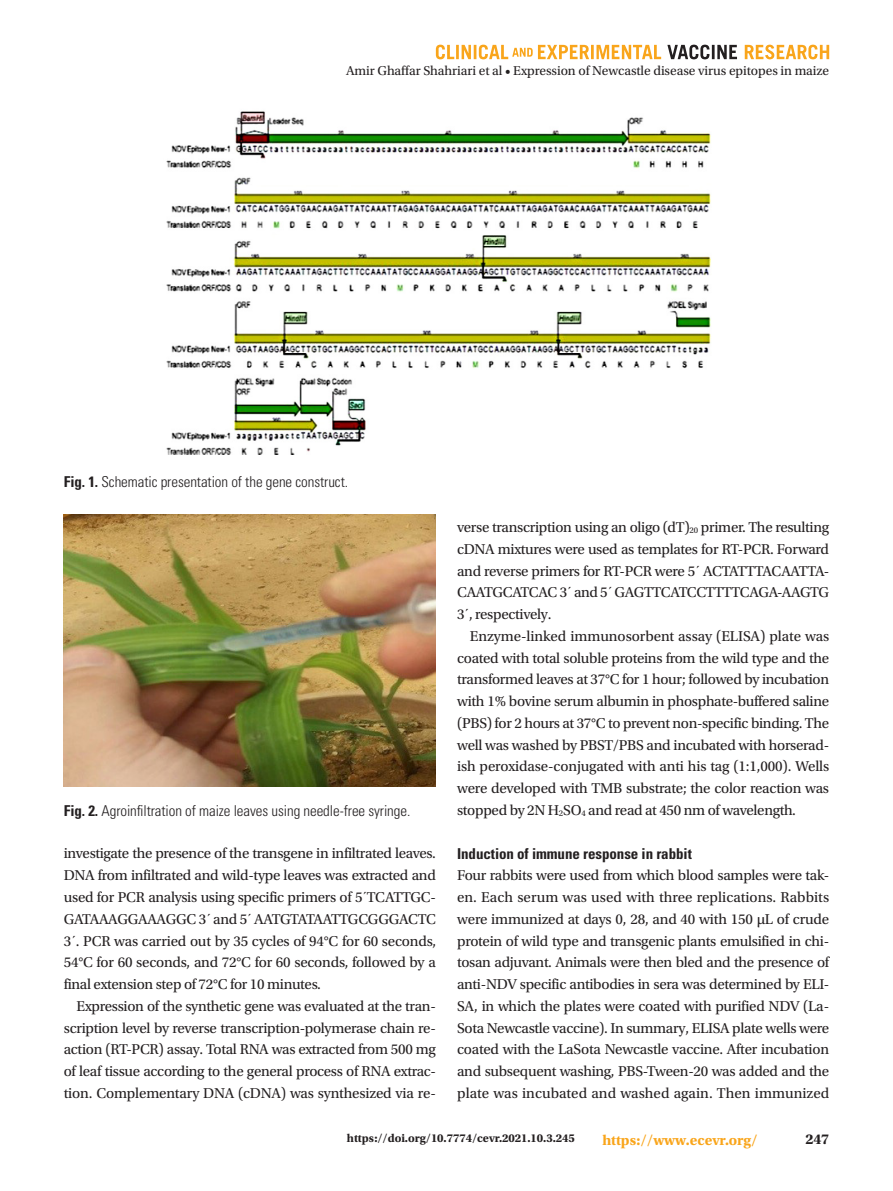
<style>
.page{position:relative;width:893px;height:1191px;background:#fff}
.page>*{position:absolute;margin:0;border:0;box-sizing:border-box;transform-origin:0 0}
.CVER_본문{font:15px/21.8px "Utopia Std";letter-spacing:-.02em;color:#231f20;text-align:justify}
.CVER_표그림캡션{font:300 condensed 15px "Univers LT Std";letter-spacing:-.005em;color:#231f20}
.CVER_중제목{font:700 condensed 15px "Univers LT Std";letter-spacing:-.005em;color:#231f20}
.t1{font:700 15px "Utopia Std";letter-spacing:-.005em;color:#f9a51b}
.t2{font:700 15px "Utopia Std";color:#231f20}
.CVER_하시라{font:13.5px "Utopia Std";letter-spacing:-.005em;color:#231f20}
.t3{font:700 12px "Utopia Std";letter-spacing:-.005em;color:#231f20}
.s1{font-weight:700}
.s2{font-family:"Times New Roman"}
.s3{font-size:8.7px}
</style>
<div class="page">
<svg style="left:745px;top:45px;width:84px;height:14px"></svg>
<svg style="left:667px;top:45px;width:70px;height:14px"></svg>
<svg style="left:436px;top:45px;width:225px;height:14px"></svg>
<img style="left:166px;top:111px;width:545px;height:344px">
<img style="left:64px;top:514px;width:372px;height:273px">
<p class="CVER_하시라" style="left:346px;top:63px;width:485px">Amir Ghaffar Shahriari et al • Expression of Newcastle disease virus epitopes in maize</p>
<p class="CVER_표그림캡션" style="left:64px;top:472px;width:286px"><span class="s1">Fig. 1.</span> Schematic presentation of the gene construct.</p>
<p class="CVER_표그림캡션" style="left:64px;top:802px;width:348px"><span class="s1">Fig. 2.</span> Agroinfiltration of maize leaves using needle-free syringe.</p>
<p class="CVER_본문" style="left:64px;top:843px;width:374px">investigate the presence of the transgene in infiltrated leaves.<br>DNA from infiltrated and wild-type leaves was extracted and used for PCR analysis using specific primers of 5<span class="s2">´</span>TCATTGC-GATAAAGGAAAGGC 3<span class="s2">´</span> and 5<span class="s2">´</span> AATGTATAATTGCGGGACTC 3<span class="s2">´</span>. PCR was carried out by 35 cycles of 94°C for 60 seconds, 54°C for 60 seconds, and 72°C for 60 seconds, followed by a final extension step of 72°C for 10 minutes.</p>
<p class="CVER_본문" style="left:64px;top:995px;width:374px;text-indent:13px">Expression of the synthetic gene was evaluated at the tran&shy;scription level by reverse transcription-polymerase chain re&shy;action (RT-PCR) assay. Total RNA was extracted from 500 mg of leaf tissue according to the general process of RNA extrac&shy;tion. Complementary DNA (cDNA) was synthesized via re-</p>
<p class="CVER_본문" style="left:457px;top:516px;width:374px">verse transcription using an oligo (dT)<span class="s3">20</span> primer. The resulting cDNA mixtures were used as templates for RT-PCR. Forward and reverse primers for RT-PCR were 5<span class="s2">´</span> ACTATTTACAATTA-CAATGCATCAC 3<span class="s2">´</span> and 5<span class="s2">´</span> GAGTTCATCCTTTTCAGA-AAGTG 3<span class="s2">´</span>, respectively.</p>
<p class="CVER_본문" style="left:457px;top:625px;width:374px;text-indent:13px">Enzyme-linked immunosorbent assay (ELISA) plate was coated with total soluble proteins from the wild type and the transformed leaves at 37°C for 1 hour; followed by incubation with 1% bovine serum albumin in phosphate-buffered saline (PBS) for 2 hours at 37°C to prevent non-specific binding. The well was washed by PBST/PBS and incubated with horserad&shy;ish peroxidase-conjugated with anti his tag (1:1,000). Wells were developed with TMB substrate; the color reaction was stopped by 2N H<span class="s3">2</span>SO<span class="s3">4</span> and read at 450 nm of wavelength.</p>
<p class="CVER_중제목" style="left:457px;top:844px;width:236px">Induction of immune response in rabbit</p>
<p class="CVER_본문" style="left:457px;top:864px;width:374px">Four rabbits were used from which blood samples were tak&shy;en. Each serum was used with three replications. Rabbits were immunized at days 0, 28, and 40 with 150 μL of crude protein of wild type and transgenic plants emulsified in chi&shy;tosan adjuvant. Animals were then bled and the presence of anti-NDV specific antibodies in sera was determined by ELI-SA, in which the plates were coated with purified NDV (La-Sota Newcastle vaccine). In summary, ELISA plate wells were coated with the LaSota Newcastle vaccine. After incubation and subsequent washing, PBS-Tween-20 was added and the plate was incubated and washed again. Then immunized</p>
<p class="t3" style="left:347px;top:1131px;width:229px">https://doi.org/10.7774/cevr.2021.10.3.245</p>
<p class="t1" style="left:602px;top:1131px;width:157px">https://www.ecevr.org/</p>
<p class="t2" style="left:805px;top:1130px;width:25px">247</p>
</div>
